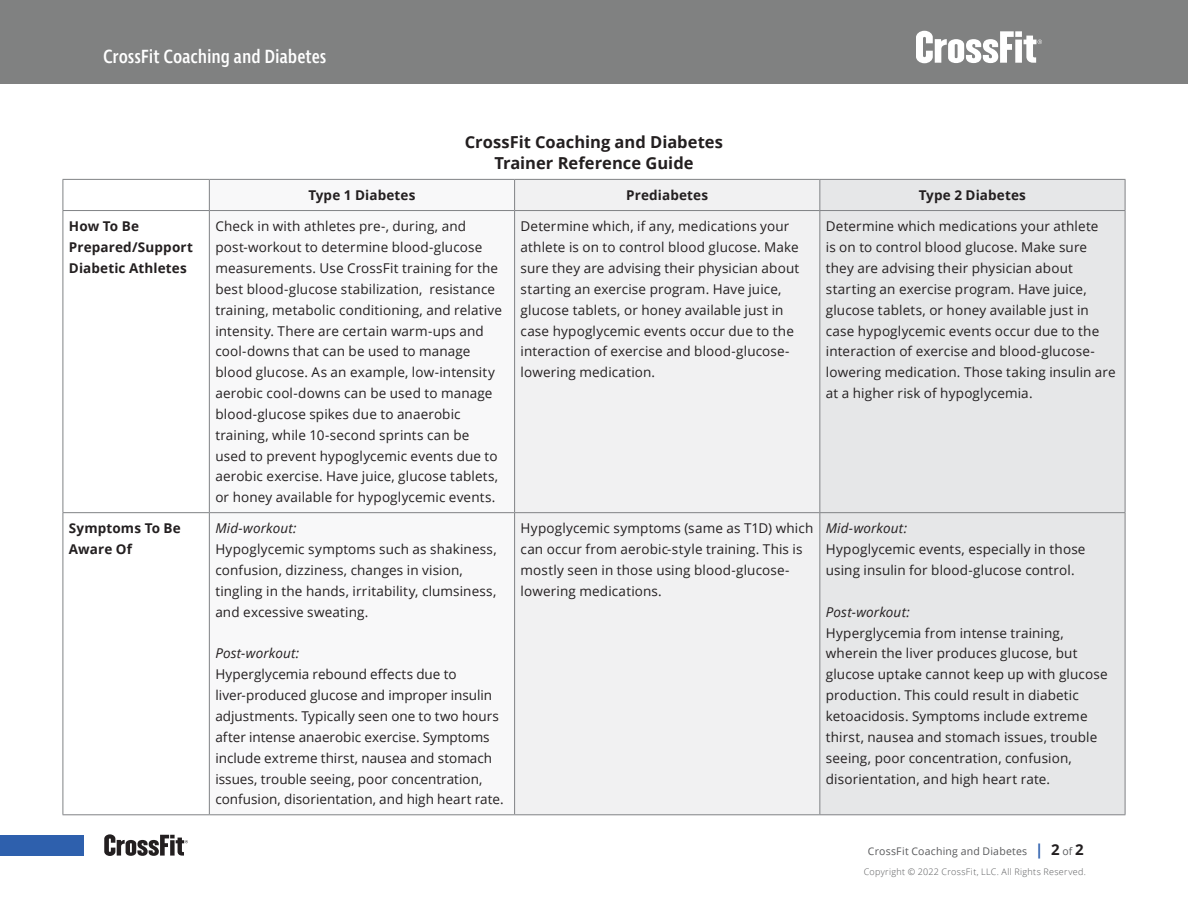
<style>
.page{position:relative;width:1188px;height:918px;background:#fff}
.page>*{position:absolute;margin:0;border:0;box-sizing:border-box;transform-origin:0 0}
.t1{font:500 19.5px "Ingra Cd";letter-spacing:-.005em;color:#fff}
.TOC_Link_L4_Head3_Ct{font:700 16.5px/20.9px "Open Sans";color:#231f20;text-align:center}
.Tabl1_Body_LFT{font:13.5px/20.9px "Open Sans";letter-spacing:.01em;color:#231f20}
.Tabl1_Head1_LFT_Blk{font:700 13.5px/20.9px "Open Sans";letter-spacing:.01em;color:#231f20}
.Tabl1_Head1_CTR_Blk{font:700 13.5px "Open Sans";letter-spacing:.01em;color:#231f20}
.Tabl1_Body_LFT-2{font:italic 13.5px "Open Sans";letter-spacing:.01em;color:#231f20}
.t2{font:10.5px "Open Sans";letter-spacing:.02em;color:#58595b}
.t3{font:300 9px "Open Sans";letter-spacing:.04em;color:#58595b}
.s1{font-style:italic}
.s2{font-weight:700;font-size:15px;color:#2e60ad}
.s3{font-weight:700;font-size:15px;color:#231f20}
</style>
<div class="page">
<div style="left:0;top:0;width:1188px;height:83px;background:#808181"></div>
<svg style="left:916px;top:31px;width:126px;height:32px"></svg>
<div style="left:0;top:835px;width:83px;height:21px;background:#2e60ad"></div>
<svg style="left:104px;top:834px;width:84px;height:22px"></svg>
<div style="left:515px;top:180px;width:304px;height:634px;background:#f1f1f2"></div>
<div style="left:820px;top:180px;width:305px;height:634px;background:#e6e7e8"></div>
<svg style="left:64px;top:211px;width:145px;height:603px"></svg>
<hr style="left:514px;top:211px;width:1px;height:301px;background:#808285">
<hr style="left:819px;top:211px;width:1px;height:301px;background:#808285">
<hr style="left:1125px;top:211px;width:1px;height:301px;background:#808285">
<hr style="left:63px;top:512px;width:146px;height:1px;background:#808285">
<hr style="left:209px;top:512px;width:306px;height:1px;background:#808285">
<hr style="left:515px;top:512px;width:305px;height:1px;background:#808285">
<hr style="left:514px;top:513px;width:1px;height:301px;background:#808285">
<hr style="left:820px;top:512px;width:305px;height:1px;background:#808285">
<hr style="left:819px;top:513px;width:1px;height:301px;background:#808285">
<hr style="left:1125px;top:513px;width:1px;height:301px;background:#808285">
<hr style="left:63px;top:814px;width:146px;height:1px;background:#808285">
<hr style="left:209px;top:814px;width:306px;height:1px;background:#808285">
<hr style="left:515px;top:814px;width:305px;height:1px;background:#808285">
<hr style="left:820px;top:814px;width:305px;height:1px;background:#808285">
<hr style="left:63px;top:211px;width:1px;height:301px;background:#808285">
<hr style="left:209px;top:211px;width:1px;height:301px;background:#808285">
<hr style="left:63px;top:513px;width:1px;height:301px;background:#808285">
<hr style="left:209px;top:513px;width:1px;height:301px;background:#808285">
<hr style="left:209px;top:179px;width:306px;height:1px;background:#808285">
<hr style="left:209px;top:180px;width:1px;height:30px;background:#808285">
<hr style="left:515px;top:179px;width:305px;height:1px;background:#808285">
<hr style="left:514px;top:180px;width:1px;height:30px;background:#808285">
<hr style="left:820px;top:179px;width:305px;height:1px;background:#808285">
<hr style="left:819px;top:180px;width:1px;height:30px;background:#808285">
<hr style="left:1125px;top:180px;width:1px;height:30px;background:#808285">
<hr style="left:63px;top:210px;width:146px;height:1px;background:#808285">
<hr style="left:209px;top:210px;width:306px;height:1px;background:#808285">
<hr style="left:515px;top:210px;width:305px;height:1px;background:#808285">
<hr style="left:820px;top:210px;width:305px;height:1px;background:#808285">
<hr style="left:63px;top:179px;width:146px;height:1px;background:#808285">
<hr style="left:63px;top:180px;width:1px;height:30px;background:#808285">
<h1 class="t1" style="left:103px;top:44px;width:225px">CrossFit Coaching and Diabetes</h1>
<p class="TOC_Link_L4_Head3_Ct" style="left:465px;top:131px;width:260px">CrossFit Coaching and Diabetes<br>Trainer Reference Guide</p>
<p class="Tabl1_Head1_CTR_Blk" style="left:308px;top:186px;width:109px">Type 1 Diabetes</p>
<p class="Tabl1_Head1_CTR_Blk" style="left:626px;top:186px;width:83px">Prediabetes</p>
<p class="Tabl1_Head1_CTR_Blk" style="left:919px;top:186px;width:109px">Type 2 Diabetes</p>
<p class="Tabl1_Head1_LFT_Blk" style="left:69px;top:216px;width:126px">How To Be<br>Prepared/Support<br>Diabetic Athletes</p>
<p class="Tabl1_Body_LFT" style="left:215px;top:216px;width:288px">Check in with athletes pre-, during, and post-workout to determine blood-glucose measurements. Use CrossFit training for the best blood-glucose stabilization, resistance training, metabolic conditioning, and relative intensity. There are certain warm-ups and cool-downs that can be used to manage blood glucose. As an example, low-intensity aerobic cool-downs can be used to manage blood-glucose spikes due to anaerobic training, while 10-second sprints can be used to prevent hypoglycemic events due to aerobic exercise. Have juice, glucose tablets, or honey available for hypoglycemic events.</p>
<p class="Tabl1_Body_LFT" style="left:521px;top:216px;width:280px">Determine which, if any, medications your athlete is on to control blood glucose. Make sure they are advising their physician about starting an exercise program. Have juice, glucose tablets, or honey available just in case hypoglycemic events occur due to the interaction of exercise and blood-glucose&shy;lowering medication.</p>
<p class="Tabl1_Body_LFT" style="left:826px;top:216px;width:291px">Determine which medications your athlete<br>is on to control blood glucose. Make sure they are advising their physician about starting an exercise program. Have juice, glucose tablets, or honey available just in case hypoglycemic events occur due to the interaction of exercise and blood-glucose&shy;lowering medication. Those taking insulin are at a higher risk of hypoglycemia.</p>
<p class="Tabl1_Head1_LFT_Blk" style="left:69px;top:518px;width:114px">Symptoms To Be<br>Aware Of</p>
<p class="Tabl1_Body_LFT" style="left:215px;top:518px;width:283px"><span class="s1">Mid-workout:<br></span>Hypoglycemic symptoms such as shakiness, confusion, dizziness, changes in vision, tingling in the hands, irritability, clumsiness, and excessive sweating.</p>
<p class="Tabl1_Body_LFT" style="left:215px;top:643px;width:290px"><span class="s1">Post-workout:<br></span>Hyperglycemia rebound effects due to liver-produced glucose and improper insulin adjustments. Typically seen one to two hours after intense anaerobic exercise. Symptoms include extreme thirst, nausea and stomach issues, trouble seeing, poor concentration, confusion, disorientation, and high heart rate.</p>
<p class="Tabl1_Body_LFT" style="left:521px;top:518px;width:294px">Hypoglycemic symptoms (same as T1D) which can occur from aerobic-style training. This is mostly seen in those using blood-glucose&shy;lowering medications.</p>
<p class="Tabl1_Body_LFT-2" style="left:826px;top:519px;width:83px">Mid-workout:</p>
<p class="Tabl1_Body_LFT" style="left:826px;top:539px;width:261px">Hypoglycemic events, especially in those using insulin for blood-glucose control.</p>
<p class="Tabl1_Body_LFT-2" style="left:826px;top:603px;width:85px">Post-workout:</p>
<p class="Tabl1_Body_LFT" style="left:826px;top:622px;width:283px">Hyperglycemia from intense training, wherein the liver produces glucose, but glucose uptake cannot keep up with glucose production. This could result in diabetic ketoacidosis. Symptoms include extreme thirst, nausea and stomach issues, trouble seeing, poor concentration, confusion, disorientation, and high heart rate.</p>
<p class="t2" style="left:868px;top:844px;width:217px">CrossFit Coaching and Diabetes <span class="s2">|</span> <span class="s3">2</span> of <span class="s3">2</span></p>
<p class="t3" style="left:864px;top:866px;width:224px">Copyright © 2022 CrossFit, LLC. All Rights Reserved.</p>
</div>
